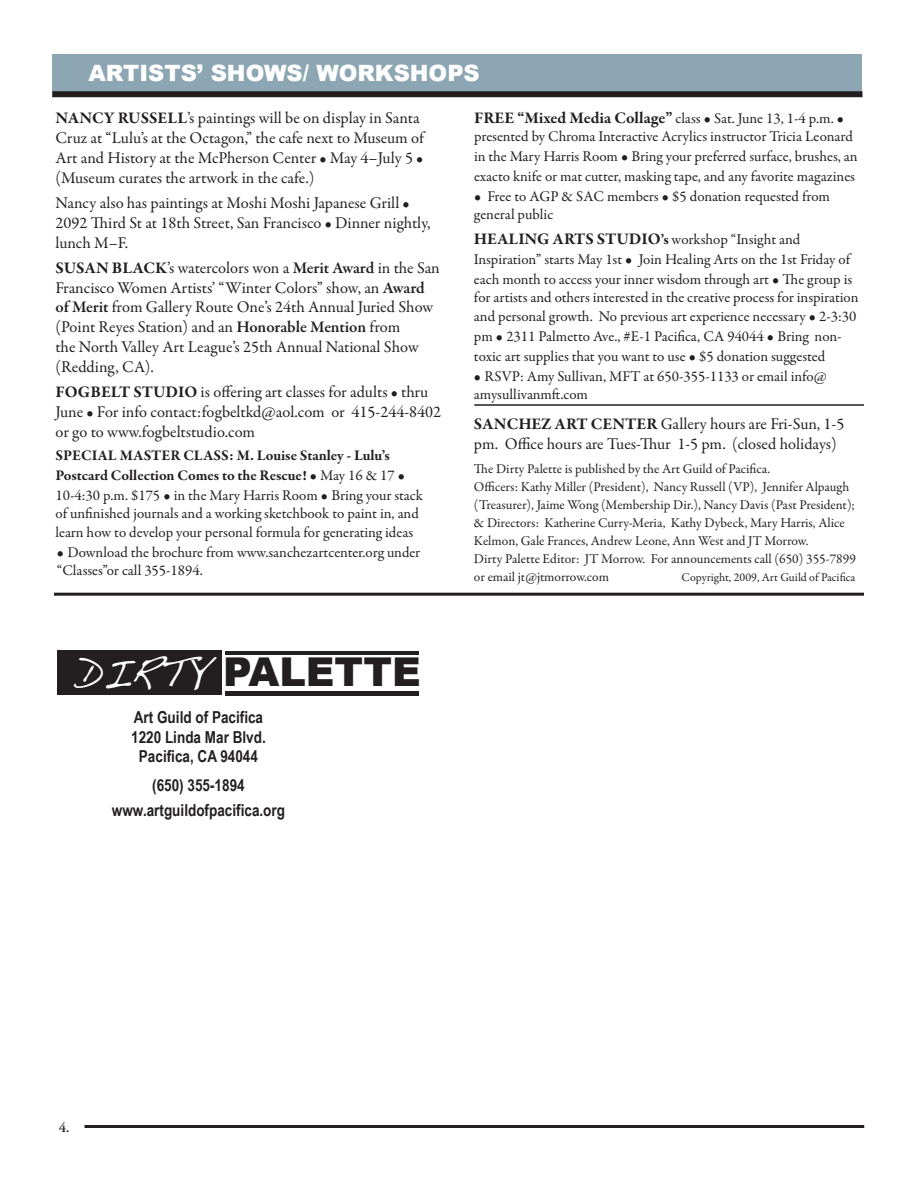
<style>
.page{position:relative;width:918px;height:1188px;background:#fff}
.page>*{position:absolute;margin:0;border:0;box-sizing:border-box;transform-origin:0 0}
.t1{font:900 39.75px "Arial";color:#231f20}
.t2{font:900 22.5px "Arial";color:#fff}
.t3{font:16.5px/19.8px "Garamond Premr Pro";letter-spacing:-.005em;color:#231f20}
.t4{font:700 16.5px "Arial Narrow";color:#231f20}
.t5{font:700 16.5px "Garamond Premr Pro";color:#231f20}
.t6{font:15px/19.8px "Garamond Premr Pro";letter-spacing:-.005em;color:#231f20}
.t7{font:700 15px/19.8px "Garamond Premr Pro";letter-spacing:-.005em;color:#231f20}
.Garamond_Caption{font:15px "Garamond Premr Pro Capt";color:#231f20}
.t8{font:13.5px/18px "Garamond Premr Pro";letter-spacing:-.005em;color:#231f20}
.t9{font:12px "Garamond Premr Pro";color:#231f20}
.s1{font-weight:700}
.s2{font-weight:600}
.s3{font-weight:400;font-size:16.5px}
.s4{font-weight:400}
.s5{font-size:16.5px}
.s6{font-family:"Handwriting Dakota";font-weight:400;color:#fff}
.s7{font-weight:400;font-size:15px}
.s8{font-weight:700;font-size:16.5px}
</style>
<div class="page">
<hr style="left:85px;top:1125px;width:779px;height:3px;background:#231f20">
<div style="left:57px;top:651px;width:165px;height:44px;background:#231f20"></div>
<hr style="left:54px;top:593px;width:810px;height:3px;background:#231f20">
<div style="left:52px;top:54px;width:810px;height:37px;background:#8ca6b3"></div>
<div style="left:52px;top:91px;width:811px;height:6px;background:#231f20"></div>
<hr style="left:474px;top:404px;width:390px;height:2px;background:#231f20">
<hr style="left:225px;top:651px;width:193px;height:4px;background:#231f20">
<div style="left:225px;top:691px;width:194px;height:5px;background:#231f20"></div>
<p class="t2" style="left:88px;top:60px;width:393px">ARTISTS’ SHOWS/ WORKSHOPS</p>
<p class="t3" style="left:56px;top:109px;width:370px"><span class="s1">NANCY RUSSELL</span>’s paintings will be on display in Santa Cruz at “Lulu’s at the Octagon,” the cafe next to Museum of Art and History at the McPherson Center • May 4–July 5 • (Museum curates the artwork in the cafe.)</p>
<p class="t3" style="left:56px;top:193px;width:377px">Nancy also has paintings at Moshi Moshi Japanese Grill •<br>2092 Third St at 18th Street, San Francisco • Dinner nightly, lunch M–F.</p>
<p class="t3" style="left:56px;top:258px;width:386px"><span class="s1">SUSAN BLACK</span>’s watercolors won a <span class="s2">Merit Award</span> in the San Francisco Women Artists’ “Winter Colors” show, an <span class="s2">Award of Merit</span> from Gallery Route One’s 24th Annual Juried Show (Point Reyes Station) and an <span class="s2">Honorable Mention</span> from<br>the North Valley Art League’s 25th Annual National Show (Redding, CA).</p>
<p class="t3" style="left:56px;top:382px;width:387px"><span class="s1">FOGBELT STUDIO</span> is offering art classes for adults • thru<br>June • For info contact:fogbeltkd@aol.com or 415-244-8402 or go to www.fogbeltstudio.com</p>
<p class="t7" style="left:56px;top:446px;width:369px">SPECIAL MASTER CLASS: M. Louise Stanley - Lulu’s<br>Postcard Collection Comes to the Rescue! <span class="s3">•</span> <span class="s4">May 16 &amp; 17</span> <span class="s3">•<br></span><span class="s4">10-4:30 p.m. $175</span> <span class="s3">•</span> <span class="s4">in the Mary Harris Room</span> <span class="s3">•</span> <span class="s4">Bring your stack</span></p>
<p class="t6" style="left:56px;top:503px;width:365px">of unfinished journals and a working sketchbook to paint in, and learn how to develop your personal formula for generating ideas</p>
<p class="t6" style="left:57px;top:544px;width:365px;line-height:18px"><span class="s5">•</span> Download the brochure from www.sanchezartcenter.org under “Classes”or call 355-1894.</p>
<p class="t1" style="left:76px;top:650px;width:346px"><span class="s6">DIRTY</span> PALETTE</p>
<p class="t4" style="left:134px;top:708px;width:131px">Art Guild of Pacifica</p>
<p class="t4" style="left:131px;top:727px;width:136px">1220 Linda Mar Blvd.</p>
<p class="t4" style="left:139px;top:747px;width:121px">Pacifica, CA 94044</p>
<p class="t4" style="left:152px;top:775px;width:94px">(650) 355-1894</p>
<p class="t4" style="left:112px;top:801px;width:175px">www.artguildofpacifica.org</p>
<p class="t5" style="left:474px;top:108px;width:372px">FREE “Mixed Media Collage” <span class="s7">class</span> <span class="s4">•</span> <span class="s7">Sat. June 13, 1-4 p.m.</span> <span class="s4">•</span></p>
<p class="t6" style="left:474px;top:127px;width:385px">presented by Chroma Interactive Acrylics instructor Tricia Leonard in the Mary Harris Room <span class="s5">•</span> Bring your preferred surface, brushes, an exacto knife or mat cutter, masking tape, and any favorite magazines</p>
<p class="t6" style="left:474px;top:187px;width:358px;line-height:18px"><span class="s5">•</span> Free to AGP &amp; SAC members <span class="s5">•</span> $5 donation requested from general public</p>
<p class="t6" style="left:474px;top:230px;width:380px"><span class="s8">HEALING ARTS STUDIO</span><span class="s1">’s</span> workshop “Insight and<br>Inspiration” starts May 1st <span class="s5">•</span> Join Healing Arts on the 1st Friday of each month to access your inner wisdom through art <span class="s5">•</span> The group is</p>
<p class="t6" style="left:474px;top:287px;width:386px">for artists and others interested in the creative process for inspiration and personal growth. No previous art experience necessary <span class="s5">•</span> 2-3:30 pm <span class="s5">•</span> 2311 Palmetto Ave., #E-1 Pacifica, CA 94044 <span class="s5">•</span> Bring non&shy;toxic art supplies that you want to use <span class="s5">•</span> $5 donation suggested</p>
<p class="t6" style="left:474px;top:367px;width:354px;line-height:18px"><span class="s5">•</span> RSVP: Amy Sullivan, MFT at 650-355-1133 or email info@ amysullivanmft.com</p>
<p class="t3" style="left:474px;top:415px;width:372px"><span class="s1">SANCHEZ ART CENTER</span> Gallery hours are Fri-Sun, 1-5 pm. Office hours are Tues-Thur 1-5 pm. (closed holidays)</p>
<p class="t8" style="left:474px;top:460px;width:298px">The Dirty Palette is published by the Art Guild of Pacifica.</p>
<p class="t8" style="left:474px;top:478px;width:382px">Officers: Kathy Miller (President), Nancy Russell (VP), Jennifer Alpaugh (Treasurer), Jaime Wong (Membership Dir.), Nancy Davis (Past President); &amp; Directors: Katherine Curry-Meria, Kathy Dybeck, Mary Harris, Alice Kelmon, Gale Frances, Andrew Leone, Ann West and JT Morrow.</p>
<p class="t8" style="left:474px;top:550px;width:384px">Dirty Palette Editor: JT Morrow. For announcements call (650) 355-7899 or email jt@jtmorrow.com</p>
<p class="t9" style="left:682px;top:570px;width:175px">Copyright, 2009, Art Guild of Pacifica</p>
<p class="Garamond_Caption" style="left:59px;top:1119px;width:12px">4.</p>
</div>
